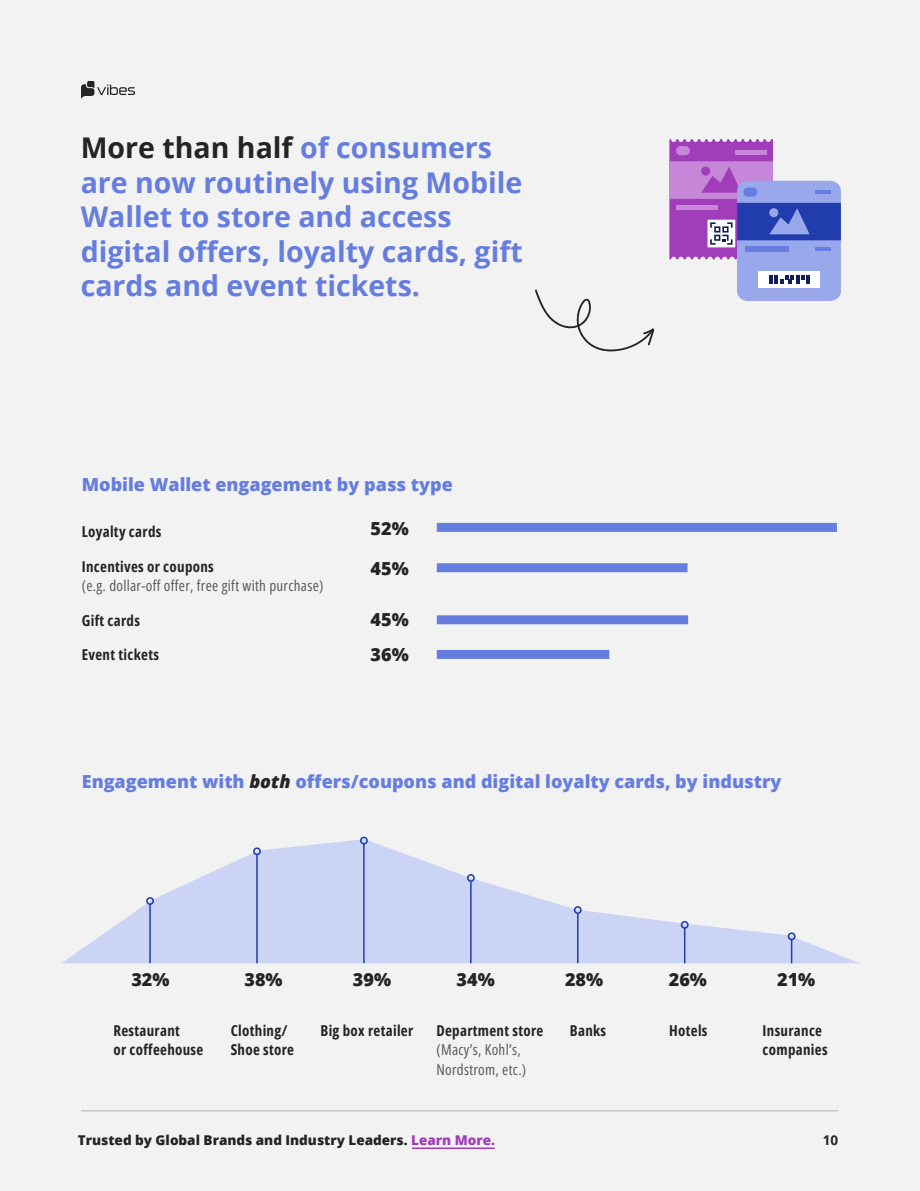
<style>
.page{position:relative;width:920px;height:1191px;background:#f2f2f2}
.page>*{position:absolute;margin:0;border:0;box-sizing:border-box;transform-origin:0 0}
.t1{font:700 28.5px/34.5px "Open Sans";color:#667de0}
.Paragraph_Style_1{font:800 18px "Open Sans";color:#667de0}
.Paragraph_Style_1-2{font:800 18px "Open Sans";color:#242424}
.Paragraph_Style_1-3{font:700 15px/19.5px "Open Sans Condensed";letter-spacing:.02em;color:#242424}
.Paragraph_Style_1-4{font:15px/19.5px "Open Sans Condensed";letter-spacing:.02em;color:#595959}
.t2{font:800 13.5px "Open Sans";color:#242424}
.t3{font:700 13.5px "Open Sans";color:#242424}
.s1{color:#242424}
.s2{font-style:italic;color:#242424}
.s3{color:#a13db8}
</style>
<div class="page">
<div style="left:437px;top:523px;width:400px;height:9px;background:#667de0"></div>
<div style="left:437px;top:563px;width:250px;height:9px;background:#667de0"></div>
<div style="left:437px;top:615px;width:251px;height:9px;background:#667de0"></div>
<div style="left:437px;top:650px;width:172px;height:9px;background:#667de0"></div>
<svg style="left:62px;top:839px;width:796px;height:124px;fill:#ccd4f5"></svg>
<hr style="left:149px;top:904px;width:2px;height:59px;background:#213dad">
<div style="left:146px;top:897px;width:8px;height:8px;border:2px solid #213dad;border-radius:50%"></div>
<hr style="left:256px;top:855px;width:2px;height:108px;background:#213dad">
<div style="left:253px;top:847px;width:8px;height:8px;border:2px solid #213dad;border-radius:50%"></div>
<hr style="left:363px;top:844px;width:1px;height:119px;background:#213dad">
<div style="left:360px;top:837px;width:8px;height:8px;border:2px solid #213dad;border-radius:50%"></div>
<hr style="left:470px;top:881px;width:1px;height:82px;background:#213dad">
<div style="left:467px;top:874px;width:8px;height:8px;border:2px solid #213dad;border-radius:50%"></div>
<hr style="left:577px;top:913px;width:1px;height:50px;background:#213dad">
<div style="left:574px;top:906px;width:7px;height:8px;border:2px solid #213dad;border-radius:50%"></div>
<hr style="left:684px;top:928px;width:1px;height:35px;background:#213dad">
<div style="left:680px;top:921px;width:8px;height:8px;border:2px solid #213dad;border-radius:50%"></div>
<hr style="left:790px;top:940px;width:2px;height:23px;background:#213dad">
<div style="left:787px;top:932px;width:8px;height:8px;border:2px solid #213dad;border-radius:50%"></div>
<svg style="left:535px;top:289px;width:119px;height:63px"></svg>
<div style="left:737px;top:181px;width:103px;height:120px;background:#99a8eb;border-radius:10px"></div>
<div style="left:737px;top:203px;width:103px;height:37px;background:#213dad"></div>
<div style="left:758px;top:271px;width:61px;height:17px;background:#fff"></div>
<svg style="left:769px;top:275px;width:40px;height:9px"></svg>
<hr style="left:815px;top:190px;width:16px;height:4px;background:#667de0">
<hr style="left:815px;top:247px;width:16px;height:4px;background:#667de0">
<svg style="left:669px;top:139px;width:140px;height:120px"></svg>
<div style="left:769px;top:208px;width:9px;height:9px;background:#99a8eb;border-radius:50%"></div>
<hr style="left:412px;top:1148px;width:82px;height:1px;background:#a13db8">
<hr style="left:81px;top:1110px;width:757px;height:2px;background:#c7c7c7">
<svg style="left:81px;top:81px;width:54px;height:18px"></svg>
<p class="t1" style="left:81px;top:130px;width:443px"><span class="s1">More than half</span> of consumers are now routinely using Mobile<br>Wallet to store and access digital offers, loyalty cards, gift cards and event tickets.</p>
<p class="Paragraph_Style_1" style="left:82px;top:471px;width:372px">Mobile Wallet engagement by pass type</p>
<p class="Paragraph_Style_1-3" style="left:82px;top:522px;width:81px">Loyalty cards</p>
<p class="Paragraph_Style_1-3" style="left:82px;top:556px;width:134px">Incentives or coupons</p>
<p class="Paragraph_Style_1-4" style="left:82px;top:576px;width:243px">(e.g. dollar-off offer, free gift with purchase)</p>
<p class="Paragraph_Style_1-3" style="left:82px;top:610px;width:60px">Gift cards</p>
<p class="Paragraph_Style_1-3" style="left:82px;top:645px;width:79px">Event tickets</p>
<p class="Paragraph_Style_1-2" style="left:370px;top:515px;width:40px">52%</p>
<p class="Paragraph_Style_1-2" style="left:370px;top:555px;width:40px">45%</p>
<p class="Paragraph_Style_1-2" style="left:370px;top:606px;width:40px">45%</p>
<p class="Paragraph_Style_1-2" style="left:370px;top:641px;width:40px">36%</p>
<p class="Paragraph_Style_1" style="left:82px;top:768px;width:701px">Engagement with <span class="s2">both</span> offers/coupons and digital loyalty cards, by industry</p>
<p class="Paragraph_Style_1-2" style="left:131px;top:965px;width:40px">32%</p>
<p class="Paragraph_Style_1-2" style="left:244px;top:965px;width:40px">38%</p>
<p class="Paragraph_Style_1-2" style="left:353px;top:965px;width:40px">39%</p>
<p class="Paragraph_Style_1-2" style="left:456px;top:965px;width:40px">34%</p>
<p class="Paragraph_Style_1-2" style="left:565px;top:965px;width:40px">28%</p>
<p class="Paragraph_Style_1-2" style="left:668px;top:965px;width:40px">26%</p>
<p class="Paragraph_Style_1-2" style="left:777px;top:965px;width:40px">21%</p>
<p class="Paragraph_Style_1-3" style="left:113px;top:1020px;width:68px">Restaurant</p>
<p class="Paragraph_Style_1-3" style="left:113px;top:1040px;width:91px">or coffeehouse</p>
<p class="Paragraph_Style_1-3" style="left:231px;top:1020px;width:58px">Clothing/</p>
<p class="Paragraph_Style_1-3" style="left:231px;top:1040px;width:65px">Shoe store</p>
<p class="Paragraph_Style_1-3" style="left:320px;top:1020px;width:94px">Big box retailer</p>
<p class="Paragraph_Style_1-3" style="left:436px;top:1020px;width:108px">Department store</p>
<p class="Paragraph_Style_1-4" style="left:436px;top:1040px;width:91px">(Macy’s, Kohl’s,<br>Nordstrom, etc.)</p>
<p class="Paragraph_Style_1-3" style="left:570px;top:1020px;width:38px">Banks</p>
<p class="Paragraph_Style_1-3" style="left:669px;top:1020px;width:40px">Hotels</p>
<p class="Paragraph_Style_1-3" style="left:762px;top:1020px;width:67px">Insurance companies</p>
<p class="t2" style="left:78px;top:1130px;width:418px">Trusted by Global Brands and Industry Leaders. <span class="s3">Learn More.</span></p>
<p class="t3" style="left:822px;top:1131px;width:17px">10</p>
</div>
